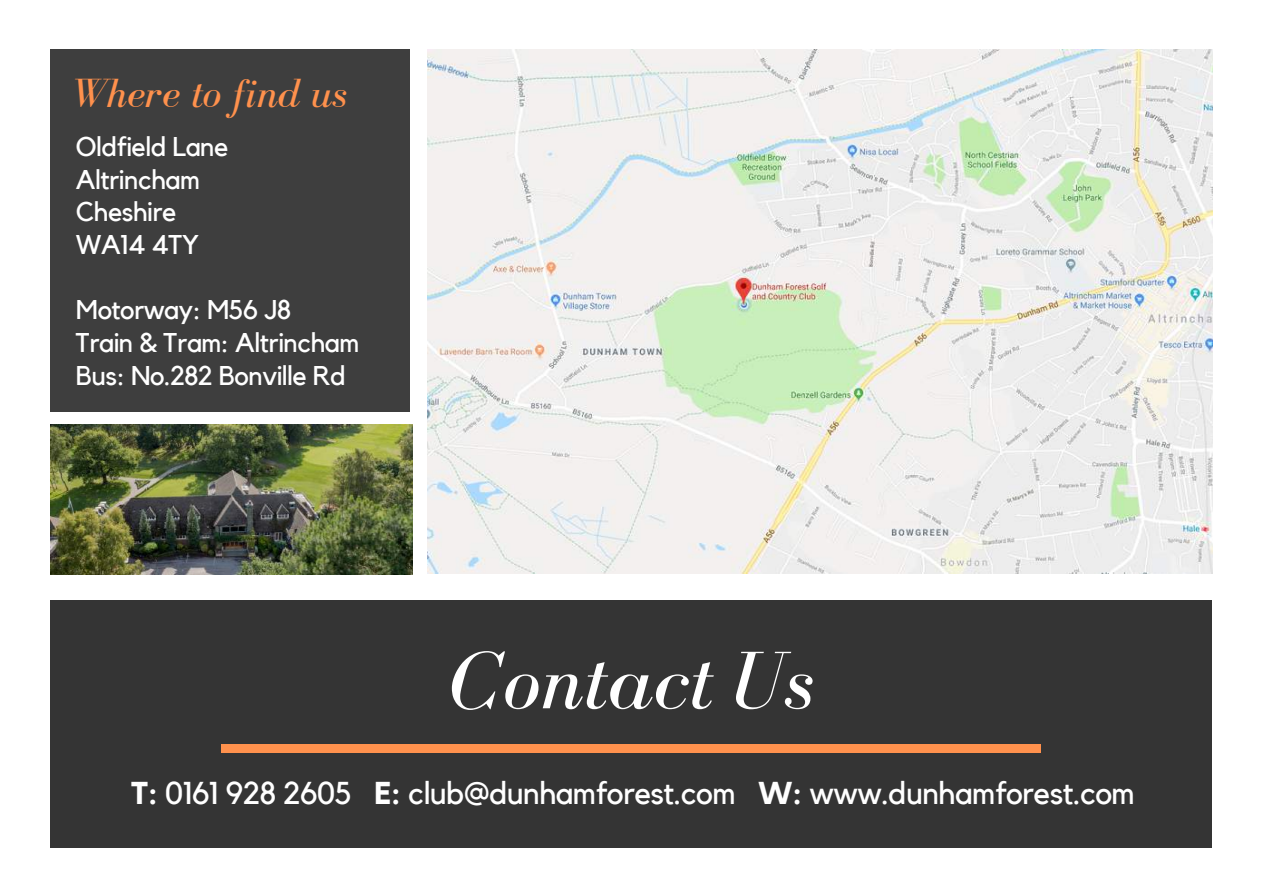
<style>
.page{position:relative;width:1263px;height:894px;background:#fff}
.page>*{position:absolute;margin:0;border:0;box-sizing:border-box;transform-origin:0 0}
.t1{font:italic 84px "Bodoni FLF";color:#fff}
.t2{font:italic 42px "Bodoni FLF";color:#ff914d}
.t3{font:31.5px "Kollektif";letter-spacing:-.015em;color:#fff}
.t4{font:27px/32.5px "Kollektif";letter-spacing:-.015em;color:#fff}
.s1{font-weight:700}
</style>
<div class="page">
<div style="left:50px;top:600px;width:1162px;height:248px;background:#343434"></div>
<img style="left:427px;top:50px;width:785px;height:523px">
<div style="left:50px;top:50px;width:360px;height:362px;background:#3e3e3e"></div>
<img style="left:50px;top:424px;width:362px;height:150px">
<div style="left:222px;top:744px;width:819px;height:8px;background:#ff914d"></div>
<h2 class="t2" style="left:70px;top:70px;width:279px">Where to find us</h2>
<p class="t4" style="left:76px;top:131px;width:154px">Oldfield Lane<br>Altrincham<br>Cheshire<br>WA14 4TY</p>
<p class="t4" style="left:76px;top:295px;width:285px">Motorway: M56 J8<br>Train &amp; Tram: Altrincham<br>Bus: No.282 Bonville Rd</p>
<h1 class="t1" style="left:450px;top:635px;width:366px">Contact Us</h1>
<p class="t3" style="left:131px;top:778px;width:1006px"><span class="s1">T:</span> 0161 928 2605 <span class="s1">E:</span> club@dunhamforest.com <span class="s1">W:</span> www.dunhamforest.com</p>
</div>
